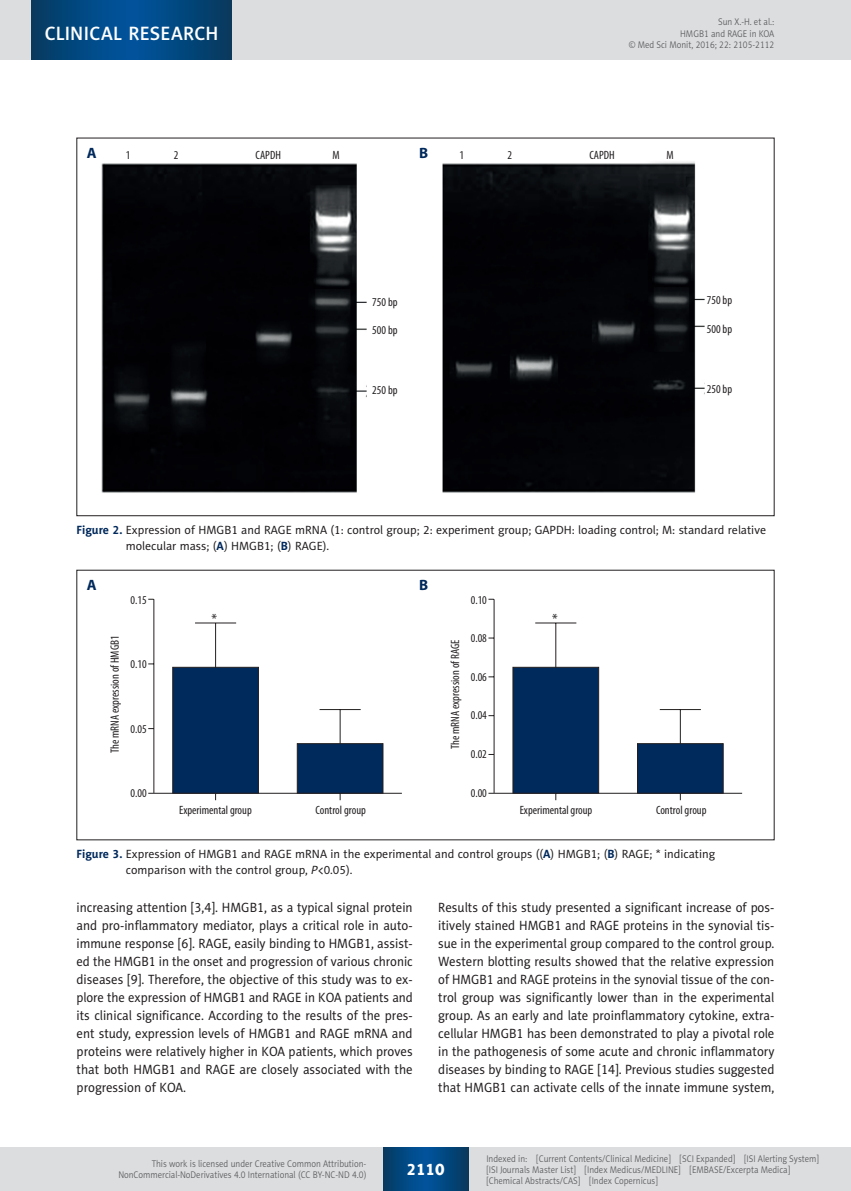
<style>
.page{position:relative;width:851px;height:1191px;background:#fff}
.page>*{position:absolute;margin:0;border:0;box-sizing:border-box;transform-origin:0 0}
.t1{font:19.5px "Naomi Sans EFN Medium";letter-spacing:.015em;color:#fff}
.t2{font:16.5px "Naomi Sans EFN Heavy";color:#fff}
.t3{font:700 15px "Myriad Pro";color:#00295c}
.t4{font:condensed 15px "Myriad Pro";color:#231f20}
.MSM_Body{font:13.5px/18px "Naomi Sans EFN";color:#231f20;text-align:justify;scale:.95 1}
.MSM_Rycina_tytul{font:12px/15.8px "Naomi Sans EFN";color:#231f20}
.t5{font:condensed 12px "Myriad Pro";color:#231f20}
.t6{font:9.75px/11.2px "Naomi Sans EFN Light";color:#57585a;text-align:right;scale:.9 1}
.s1{font-weight:700;color:#00295c}
.s2{font-style:italic}
</style>
<div class="page">
<img style="left:101px;top:161px;width:604px;height:332px">
<hr style="left:153px;top:599px;width:1px;height:193px;background:#231f20">
<hr style="left:148px;top:793px;width:254px;height:1px;background:#231f20">
<hr style="left:215px;top:623px;width:1px;height:177px;background:#231f20">
<hr style="left:195px;top:622px;width:41px;height:1px;background:#231f20">
<hr style="left:340px;top:709px;width:1px;height:91px;background:#231f20">
<hr style="left:319px;top:709px;width:41px;height:1px;background:#231f20">
<div style="left:172px;top:667px;width:87px;height:126px;background:#00295c;border:1px solid #231f20"></div>
<div style="left:297px;top:743px;width:86px;height:50px;background:#00295c;border:1px solid #231f20"></div>
<hr style="left:493px;top:599px;width:1px;height:193px;background:#231f20">
<hr style="left:488px;top:793px;width:254px;height:1px;background:#231f20">
<hr style="left:555px;top:623px;width:1px;height:177px;background:#231f20">
<hr style="left:535px;top:622px;width:41px;height:1px;background:#231f20">
<hr style="left:679px;top:709px;width:1px;height:91px;background:#231f20">
<hr style="left:659px;top:709px;width:41px;height:1px;background:#231f20">
<div style="left:512px;top:667px;width:87px;height:126px;background:#00295c;border:1px solid #231f20"></div>
<div style="left:637px;top:743px;width:86px;height:50px;background:#00295c;border:1px solid #231f20"></div>
<div style="left:0;top:1148px;width:850px;height:43px;background:#dcdddf"></div>
<svg style="left:383px;top:1147px;width:85px;height:43px;background:#02477e"></svg>
<div style="left:0;top:0;width:850px;height:60px;background:#dcdddf"></div>
<hr style="left:850px;top:0;width:1px;height:60px;background:#dcdddf">
<svg style="left:32px;top:0;width:200px;height:60px;background:#02477e"></svg>
<h1 class="t1" style="left:45px;top:22px;width:175px">CLINICAL RESEARCH</h1>
<p class="t6" style="left:628px;top:16px;width:163px">Sun X.-H. et al.:<br>HMGB1 and RAGE in KOA<br>© Med Sci Monit, 2016; 22: 2105-2112</p>
<p class="t3" style="left:87px;top:143px;width:11px">A</p>
<p class="t3" style="left:419px;top:143px;width:11px">B</p>
<p class="t5" style="left:126px;top:149px;width:6px">1</p>
<p class="t5" style="left:174px;top:149px;width:6px">2</p>
<p class="t5" style="left:255px;top:149px;width:27px">CAPDH</p>
<p class="t5" style="left:332px;top:149px;width:9px">M</p>
<p class="t5" style="left:459px;top:149px;width:6px">1</p>
<p class="t5" style="left:507px;top:149px;width:6px">2</p>
<p class="t5" style="left:589px;top:149px;width:27px">CAPDH</p>
<p class="t5" style="left:666px;top:149px;width:9px">M</p>
<p class="t5" style="left:372px;top:295px;width:27px">750 bp</p>
<p class="t5" style="left:706px;top:294px;width:27px">750 bp</p>
<p class="t5" style="left:372px;top:324px;width:27px">500 bp</p>
<p class="t5" style="left:706px;top:322px;width:27px">500 bp</p>
<p class="t5" style="left:372px;top:383px;width:27px">250 bp</p>
<p class="t5" style="left:706px;top:382px;width:27px">250 bp</p>
<p class="MSM_Rycina_tytul" style="left:126px;top:522px;width:641px;text-indent:-49px"><span class="s1">Figure 2.</span> Expression of HMGB1 and RAGE mRNA (1: control group; 2: experiment group; GAPDH: loading control; M: standard relative molecular mass; (<span class="s1">A</span>) HMGB1; (<span class="s1">B</span>) RAGE).</p>
<p class="t3" style="left:87px;top:575px;width:11px">A</p>
<p class="t3" style="left:419px;top:575px;width:11px">B</p>
<p class="t5" style="left:130px;top:593px;width:18px">0.15</p>
<p class="t5" style="left:108px;top:753px;width:119px;rotate:-90deg">The mRNA expression of HMGB1</p>
<p class="t5" style="left:130px;top:657px;width:18px">0.10</p>
<p class="t5" style="left:130px;top:722px;width:18px">0.05</p>
<p class="t5" style="left:130px;top:786px;width:18px">0.00</p>
<p class="t5" style="left:470px;top:593px;width:18px">0.10</p>
<p class="t5" style="left:470px;top:632px;width:18px">0.08</p>
<p class="t5" style="left:470px;top:670px;width:18px">0.06</p>
<p class="t5" style="left:470px;top:709px;width:18px">0.04</p>
<p class="t5" style="left:470px;top:747px;width:18px">0.02</p>
<p class="t5" style="left:470px;top:786px;width:18px">0.00</p>
<p class="t4" style="left:211px;top:611px;width:7px">*</p>
<p class="t4" style="left:552px;top:611px;width:7px">*</p>
<p class="t5" style="left:448px;top:749px;width:111px;rotate:-90deg">The mRNA expression of RAGE</p>
<p class="t5" style="left:179px;top:803px;width:74px">Experimental group</p>
<p class="t5" style="left:315px;top:803px;width:52px">Control group</p>
<p class="t5" style="left:519px;top:803px;width:74px">Experimental group</p>
<p class="t5" style="left:656px;top:803px;width:52px">Control group</p>
<p class="MSM_Rycina_tytul" style="left:126px;top:846px;width:590px;text-indent:-49px"><span class="s1">Figure 3.</span> Expression of HMGB1 and RAGE mRNA in the experimental and control groups ((<span class="s1">A</span>) HMGB1; (<span class="s1">B</span>) RAGE; * indicating comparison with the control group, <span class="s2">P</span>&lt;0.05).</p>
<p class="MSM_Body" style="left:77px;top:898px;width:355px">increasing attention [3,4]. HMGB1, as a typical signal protein and pro-inflammatory mediator, plays a critical role in auto&shy;immune response [6]. RAGE, easily binding to HMGB1, assist&shy;ed the HMGB1 in the onset and progression of various chronic diseases [9]. Therefore, the objective of this study was to ex&shy;plore the expression of HMGB1 and RAGE in KOA patients and its clinical significance. According to the results of the pres&shy;ent study, expression levels of HMGB1 and RAGE mRNA and proteins were relatively higher in KOA patients, which proves that both HMGB1 and RAGE are closely associated with the progression of KOA.</p>
<p class="MSM_Body" style="left:438px;top:898px;width:355px">Results of this study presented a significant increase of pos&shy;itively stained HMGB1 and RAGE proteins in the synovial tis&shy;sue in the experimental group compared to the control group.<br>Western blotting results showed that the relative expression of HMGB1 and RAGE proteins in the synovial tissue of the con&shy;trol group was significantly lower than in the experimental group. As an early and late proinflammatory cytokine, extra&shy;cellular HMGB1 has been demonstrated to play a pivotal role in the pathogenesis of some acute and chronic inflammatory diseases by binding to RAGE [14]. Previous studies suggested that HMGB1 can activate cells of the innate immune system,</p>
<p class="t6" style="left:118px;top:1158px;width:277px">This work is licensed under Creative Common Attribution-<br>NonCommercial-NoDerivatives 4.0 International (CC BY-NC-ND 4.0)</p>
<p class="t2" style="left:406px;top:1159px;width:40px">2110</p>
<p class="t6" style="left:486px;top:1152px;width:371px;text-align:left">Indexed in: [Current Contents/Clinical Medicine] [SCI Expanded] [ISI Alerting System] [ISI Journals Master List] [Index Medicus/MEDLINE] [EMBASE/Excerpta Medica] [Chemical Abstracts/CAS] [Index Copernicus]</p>
</div>
